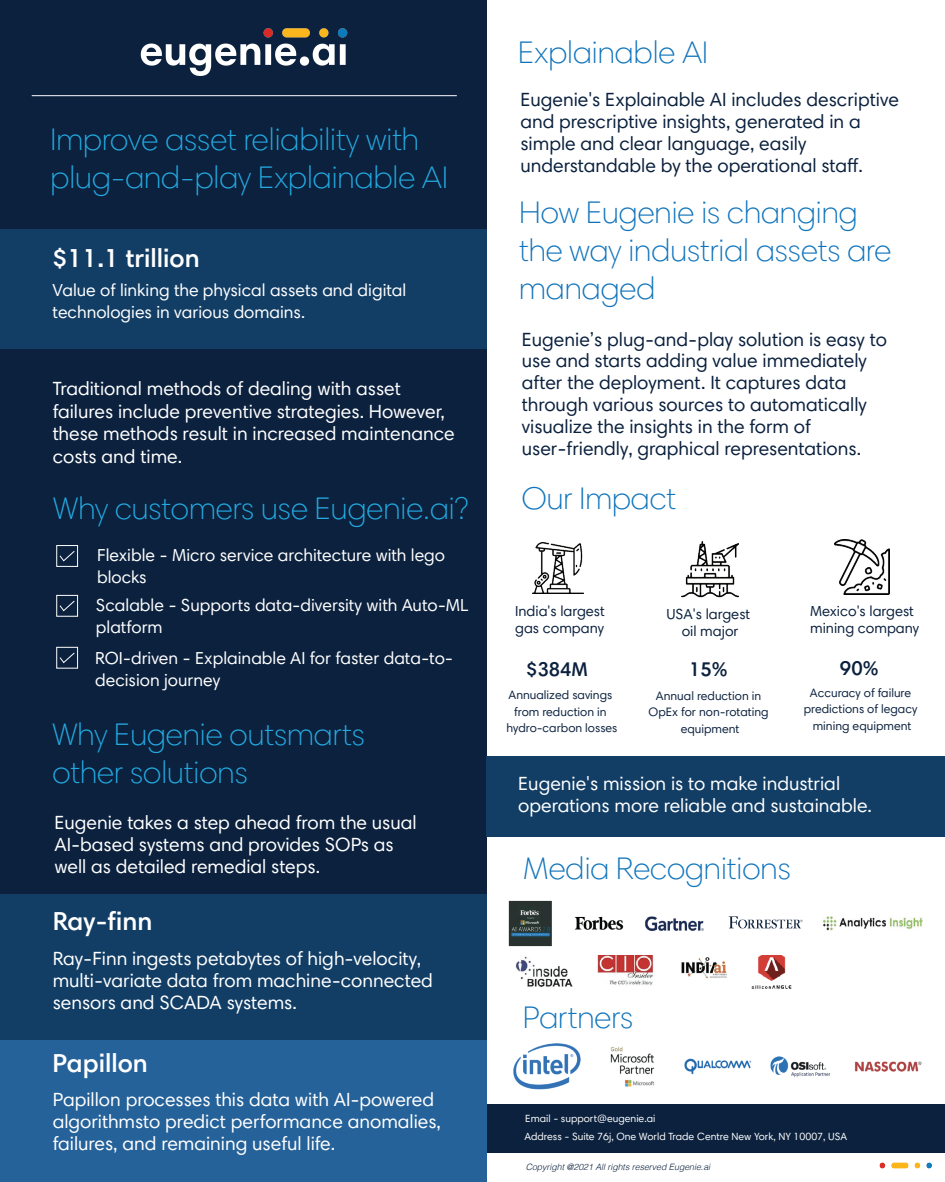
<style>
.page{position:relative;width:945px;height:1182px;background:#fff}
.page>*{position:absolute;margin:0;border:0;box-sizing:border-box;transform-origin:0 0}
.t1{font:300 31.5px/37.8px "Harmonia Sans Pro Cyr";color:#24aae1}
.t2{font:300 31.5px/37.8px "Harmonia Sans Pro Cyr";color:#1074bc}
.t3{font:600 26.25px "Harmonia Sans Pro Cyr";color:#fff}
.t4{font:600 19.95px "Harmonia Sans Pro Cyr";color:#0b213e}
.t5{font:19.25px/21.9px "Harmonia Sans Pro Cyr";color:#fff}
.t6{font:19.25px/21.9px "Harmonia Sans Pro Cyr";color:#0b213e}
.t7{font:17.5px/21.9px "Harmonia Sans Pro Cyr";color:#fff}
.t8{font:14.7px/16.6px "Harmonia Sans Pro Cyr";color:#0b213e}
.t9{font:12.25px/16.6px "Harmonia Sans Pro Cyr";color:#0b213e;text-align:center}
.t10{font:10.5px/17.8px "Harmonia Sans Pro Cyr";color:#fff}
.t11{font:italic 300 8.75px "Helvetica";color:#0b213e}
</style>
<div class="page">
<img style="left:515px;top:955px;width:277px;height:34px">
<div style="left:0;top:0;width:487px;height:1181px;background:#0b213e"></div>
<div style="left:0;top:229px;width:487px;height:119px;background:#123e66"></div>
<div style="left:0;top:894px;width:487px;height:146px;background:#123e66"></div>
<div style="left:487px;top:756px;width:458px;height:81px;background:#123e66"></div>
<img style="left:140px;top:28px;width:208px;height:69px">
<hr style="left:32px;top:95px;width:425px;height:1px;background:#fff">
<img style="left:879px;top:1162px;width:53px;height:7px">
<div style="left:56px;top:545px;width:22px;height:21px;border:1px solid #fff"></div>
<svg style="left:59px;top:551px;width:16px;height:11px"></svg>
<div style="left:56px;top:595px;width:22px;height:21px;border:1px solid #fff"></div>
<svg style="left:59px;top:600px;width:16px;height:11px"></svg>
<div style="left:56px;top:646px;width:22px;height:22px;border:1px solid #fff"></div>
<svg style="left:59px;top:652px;width:16px;height:11px"></svg>
<div style="left:0;top:1040px;width:487px;height:141px;background:#25629a"></div>
<div style="left:487px;top:1103px;width:458px;height:49px;background:#0b213e"></div>
<img style="left:835px;top:539px;width:55px;height:55px">
<img style="left:682px;top:541px;width:57px;height:57px">
<img style="left:533px;top:542px;width:51px;height:51px">
<img style="left:508px;top:900px;width:415px;height:47px">
<img style="left:513px;top:1043px;width:409px;height:46px">
<h1 class="t1" style="left:51px;top:120px;width:399px">Improve asset reliability with plug-and-play Explainable AI</h1>
<h2 class="t3" style="left:53px;top:242px;width:148px">$11.1 trillion</h2>
<p class="t7" style="left:53px;top:279px;width:355px">Value of linking the physical assets and digital technologies in various domains.</p>
<p class="t5" style="left:53px;top:376px;width:404px;line-height:22.8px">Traditional methods of dealing with asset failures include preventive strategies. However, these methods result in increased maintenance costs and time.</p>
<h1 class="t1" style="left:53px;top:489px;width:417px">Why customers use Eugenie.ai?</h1>
<p class="t7" style="left:97px;top:543px;width:350px">Flexible - Micro service architecture with lego blocks</p>
<p class="t7" style="left:96px;top:593px;width:374px">Scalable - Supports data-diversity with Auto-ML platform</p>
<p class="t7" style="left:95px;top:647px;width:359px">ROI-driven - Explainable AI for faster data-to&shy;decision journey</p>
<h1 class="t1" style="left:52px;top:715px;width:314px">Why Eugenie outsmarts other solutions</h1>
<p class="t5" style="left:54px;top:811px;width:364px">Eugenie takes a step ahead from the usual<br>AI-based systems and provides SOPs as well as detailed remedial steps.</p>
<h2 class="t3" style="left:53px;top:904px;width:101px">Ray-finn</h2>
<p class="t5" style="left:53px;top:946px;width:382px">Ray-Finn ingests petabytes of high-velocity, multi-variate data from machine-connected sensors and SCADA systems.</p>
<h2 class="t3" style="left:53px;top:1046px;width:97px">Papillon</h2>
<p class="t5" style="left:53px;top:1088px;width:390px">Papillon processes this data with AI-powered algorithmsto predict performance anomalies, failures, and remaining useful life.</p>
<h1 class="t2" style="left:518px;top:33px;width:191px">Explainable AI</h1>
<p class="t6" style="left:520px;top:88px;width:380px">Eugenie's Explainable AI includes descriptive and prescriptive insights, generated in a simple and clear language, easily understandable by the operational staff.</p>
<h1 class="t2" style="left:519px;top:193px;width:374px">How Eugenie is changing the way industrial assets are managed</h1>
<p class="t6" style="left:522px;top:328px;width:367px">Eugenie’s plug-and-play solution is easy to use and starts adding value immediately after the deployment. It captures data through various sources to automatically visualize the insights in the form of user-friendly, graphical representations.</p>
<h1 class="t2" style="left:522px;top:479px;width:156px">Our Impact</h1>
<p class="t8" style="left:515px;top:602px;width:91px">India's largest gas company</p>
<p class="t8" style="left:666px;top:605px;width:85px;text-align:center">USA's largest oil major</p>
<p class="t8" style="left:810px;top:602px;width:110px">Mexico's largest mining company</p>
<p class="t4" style="left:526px;top:656px;width:63px">$384M</p>
<p class="t9" style="left:507px;top:686px;width:112px">Annualized savings from reduction in hydro-carbon losses</p>
<p class="t4" style="left:689px;top:657px;width:40px">15%</p>
<p class="t9" style="left:649px;top:687px;width:121px">Annual reduction in<br>OpEx for non-rotating equipment</p>
<p class="t4" style="left:840px;top:655px;width:40px">90%</p>
<p class="t9" style="left:804px;top:684px;width:115px">Accuracy of failure predictions of legacy mining equipment</p>
<p class="t5" style="left:518px;top:772px;width:355px">Eugenie's mission is to make industrial operations more reliable and sustainable.</p>
<h1 class="t2" style="left:523px;top:849px;width:269px">Media Recognitions</h1>
<h1 class="t2" style="left:523px;top:997px;width:111px">Partners</h1>
<p class="t10" style="left:524px;top:1109px;width:324px">Email - support@eugenie.ai<br>Address - Suite 76j, One World Trade Centre New York, NY 10007, USA</p>
<p class="t11" style="left:526px;top:1158px;width:186px">Copyright @2021 All rights reserved Eugenie.ai</p>
</div>
